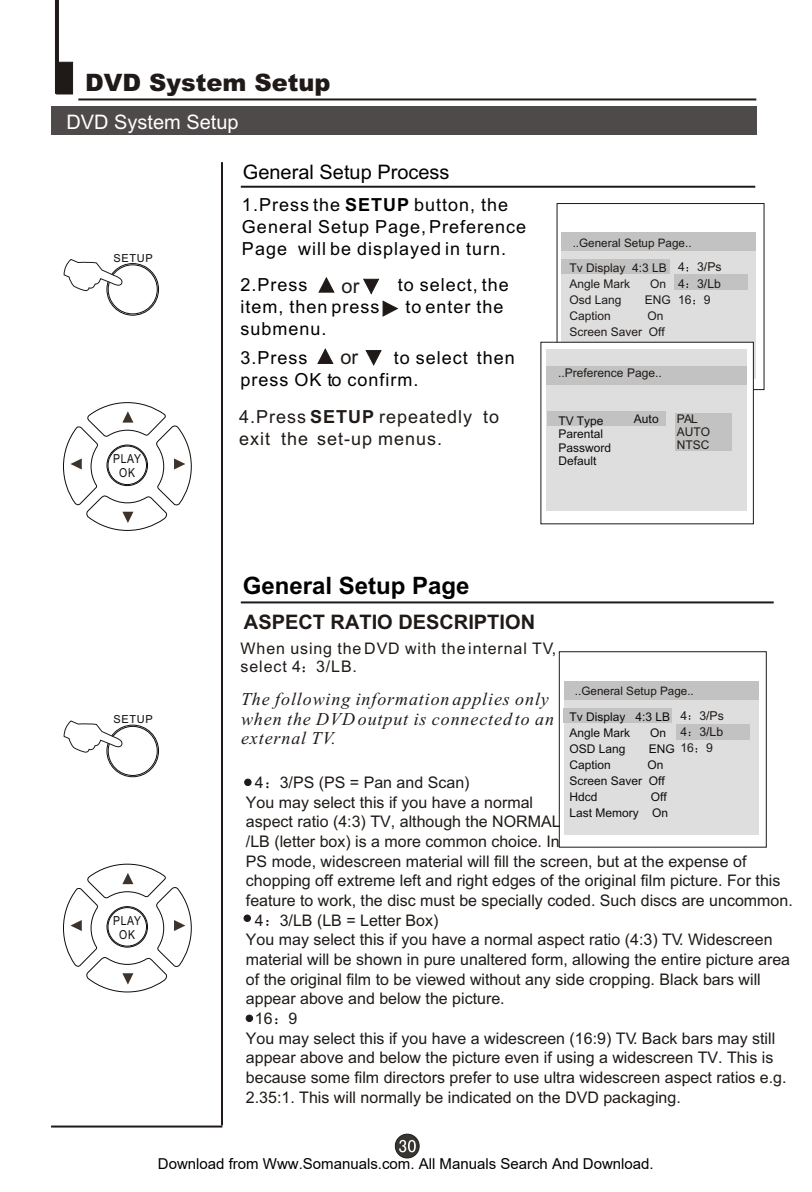
<style>
.page{position:relative;width:812px;height:1192px;background:#fff}
.page>*{position:absolute;margin:0;border:0;box-sizing:border-box;transform-origin:0 0}
.t1{font:700 24px "Arial";color:#000}
.t2{font:900 24px "Arial";color:#1f1a17}
.t3{font:700 20px "Arial";color:#1f1a17}
.t4{font:20px "Arial";color:#000}
.t5{font:20px "Arial";color:#fff}
.t6{font:20px "Arial";color:#1f1a17}
.t7{font:18px/22.2px "Arial";letter-spacing:.055em;color:#000}
.t8{font:italic 18px/20px "Times New Roman";letter-spacing:.05em;color:#1f1a17}
.t9{font:18px/36.2px "Arial";letter-spacing:.055em;color:#1f1a17}
.t10{font:16px "Arial";color:#1f1a17}
.t11{font:16px/17.8px "Arial";letter-spacing:.055em;color:#1f1a17}
.t12{font:15px "Arial";color:#000}
.t13{font:12.4px/13.8px "Arial";letter-spacing:.055em;color:#0d0d0d;text-align:center;scale:.84 1}
.t14{font:12.2px/16.4px "Arial";color:#1f1a17;text-align:justify}
.t15{font:12px/16px "Arial";color:#0d0d0d}
.t16{font:12px/16px "Arial";color:#1f1a17}
.t17{font:12px/13.4px "Arial CE";color:#1f1a17}
.t18{font:11.6px "Arial";color:#1f1a17}
.t19{font:11px "Arial";letter-spacing:.055em;color:#0d0d0d}
.t20{font:10.2px/16.6px "Avant Garde Bk BT";color:#1f1a17}
.s1{font-weight:700}
.s2{color:#000}
</style>
<div class="page">
<div style="left:107px;top:263px;width:52px;height:52px;border:1px solid #0d0d0d;border-radius:50%"></div>
<div style="left:108px;top:265px;width:50px;height:49px;border:1px solid #0d0d0d;border-radius:50%"></div>
<div style="left:564px;top:686px;width:195px;height:149px;background:#dedede"></div>
<div style="left:395px;top:1134px;width:24px;height:24px;background:#383633;border:1px solid #1f1a17;border-radius:50%"></div>
<svg style="left:399px;top:1140px;width:17px;height:12px"></svg>
<div style="left:56px;top:62px;width:17px;height:32px;background:#1f1a17;border:1px solid #1f1a17"></div>
<hr style="left:55px;top:0;width:4px;height:94px;background:#1f1a17">
<hr style="left:78px;top:98px;width:678px;height:2px;background:#1f1a17">
<div style="left:51px;top:106px;width:705px;height:29px;background:#4f4a4a"></div>
<hr style="left:221px;top:162px;width:2px;height:963px;background:#1f1a17">
<hr style="left:51px;top:1126px;width:171px;height:2px;background:#1f1a17">
<hr style="left:241px;top:186px;width:514px;height:2px;background:#1f1a17">
<svg style="left:383px;top:300px;width:15px;height:17px"></svg>
<svg style="left:318px;top:277px;width:17px;height:16px"></svg>
<svg style="left:363px;top:279px;width:16px;height:15px"></svg>
<svg style="left:317px;top:349px;width:17px;height:15px"></svg>
<svg style="left:365px;top:350px;width:17px;height:15px"></svg>
<hr style="left:241px;top:601px;width:533px;height:2px;background:#1f1a17">
<div style="left:244px;top:779px;width:7px;height:7px;background:#1f1a17;border:1px solid #1f1a17;border-radius:50%"></div>
<div style="left:244px;top:915px;width:7px;height:7px;background:#1f1a17;border:1px solid #1f1a17;border-radius:50%"></div>
<div style="left:246px;top:1015px;width:7px;height:7px;background:#1f1a17;border:1px solid #1f1a17;border-radius:50%"></div>
<svg style="left:266px;top:782px;width:3px;height:6px"></svg>
<svg style="left:266px;top:920px;width:3px;height:6px"></svg>
<svg style="left:275px;top:1018px;width:3px;height:6px"></svg>
<div style="left:557px;top:203px;width:208px;height:187px;border:1px solid #1f1a17"></div>
<div style="left:561px;top:233px;width:195px;height:145px;background:#dedede"></div>
<div style="left:561px;top:233px;width:195px;height:18px;background:#c2c2c2"></div>
<div style="left:561px;top:260px;width:109px;height:14px;background:#c2c2c2"></div>
<div style="left:674px;top:274px;width:74px;height:16px;background:#c2c2c2"></div>
<div style="left:540px;top:342px;width:214px;height:182px;background:#fff;border:1px solid #1f1a17"></div>
<div style="left:547px;top:350px;width:200px;height:161px;background:#dedede"></div>
<div style="left:547px;top:411px;width:118px;height:15px;background:#c2c2c2"></div>
<div style="left:675px;top:413px;width:56px;height:38px;background:#c2c2c2"></div>
<div style="left:547px;top:366px;width:200px;height:19px;background:#c2c2c2"></div>
<div style="left:559px;top:651px;width:208px;height:197px;border:1px solid #1f1a17"></div>
<div style="left:564px;top:681px;width:195px;height:18px;background:#c2c2c2"></div>
<div style="left:563px;top:708px;width:109px;height:15px;background:#c2c2c2"></div>
<div style="left:676px;top:724px;width:74px;height:16px;background:#c2c2c2"></div>
<svg style="left:63px;top:259px;width:60px;height:32px"></svg>
<svg style="left:63px;top:402px;width:129px;height:129px"></svg>
<div style="left:107px;top:725px;width:52px;height:52px;border:1px solid #0d0d0d;border-radius:50%"></div>
<div style="left:108px;top:726px;width:50px;height:50px;border:1px solid #0d0d0d;border-radius:50%"></div>
<svg style="left:63px;top:720px;width:60px;height:33px"></svg>
<svg style="left:63px;top:864px;width:129px;height:128px"></svg>
<h1 class="t2" style="left:85px;top:74px;width:247px">DVD System Setup</h1>
<p class="t5" style="left:66px;top:114px;width:174px">DVD System Setup</p>
<p class="t4" style="left:243px;top:164px;width:208px">General Setup Process</p>
<p class="t7" style="left:242px;top:195px;width:286px">1.Press the <span class="s1">SETUP</span> button, the<br>General Setup Page, Preference<br>Page will be displayed in turn.</p>
<p class="t7" style="left:240px;top:275px;width:270px">2.Press CH+/- b to select, the item, then press</p>
<p class="t19" style="left:114px;top:254px;width:41px">SETUP</p>
<p class="t6" style="left:342px;top:278px;width:19px">or</p>
<p class="t7" style="left:405px;top:298px;width:100px">to enter the</p>
<p class="t7" style="left:240px;top:316px;width:276px;line-height:29px">submenu.<br>3.Press CH+/- bu to select then</p>
<p class="t9" style="left:239px;top:364px;width:262px"><span class="s2">press OK to confirm.<br></span>4.Press <span class="s1">SETUP</span> repeatedly to</p>
<p class="t9" style="left:239px;top:422px;width:205px">exit the set-up menus.</p>
<p class="t6" style="left:340px;top:349px;width:19px">or</p>
<p class="t13" style="left:113px;top:453px;width:34px">PLAY<br>OK</p>
<p class="t18" style="left:573px;top:238px;width:120px">..General Setup Page..</p>
<p class="t16" style="left:570px;top:260px;width:99px">Tv Display 4:3 LB<br>Angle Mark</p>
<p class="t14" style="left:678px;top:260px;width:45px">4 3/Ps 4 3/Lb 16 9</p>
<p class="t20" style="left:704px;top:258px;width:4px">. .</p>
<p class="t16" style="left:650px;top:277px;width:18px">On</p>
<p class="t16" style="left:570px;top:293px;width:54px">Osd Lang</p>
<p class="t16" style="left:645px;top:293px;width:28px">ENG</p>
<p class="t16" style="left:570px;top:309px;width:43px">Caption</p>
<p class="t16" style="left:570px;top:309px;width:97px;text-align:right">On<br>Screen Saver Off</p>
<p class="t17" style="left:558px;top:367px;width:105px">..Preference Page..</p>
<p class="t15" style="left:558px;top:415px;width:54px;line-height:13.4px">TV Type<br>Parental<br>Password<br>Default</p>
<p class="t15" style="left:634px;top:412px;width:26px">Auto</p>
<p class="t17" style="left:677px;top:413px;width:35px">PAL<br>AUTO<br>NTSC</p>
<h1 class="t1" style="left:243px;top:576px;width:228px">General Setup Page</h1>
<p class="t3" style="left:244px;top:615px;width:293px">ASPECT RATIO DESCRIPTION</p>
<p class="t19" style="left:114px;top:715px;width:41px">SETUP</p>
<p class="t13" style="left:113px;top:915px;width:34px">PLAY<br>OK</p>
<p class="t11" style="left:241px;top:641px;width:317px">When using the DVD with the internal TV, select 4 3/LB.</p>
<p class="t8" style="left:241px;top:690px;width:315px">The following information applies only when the DVD output is connected to an external TV.</p>
<p class="t10" style="left:255px;top:776px;width:216px">4 3/PS (PS = Pan and Scan)</p>
<p class="t10" style="left:246px;top:796px;width:289px">You may select this if you have a normal</p>
<p class="t10" style="left:246px;top:816px;width:316px">aspect ratio (4:3) TV, although the NORMAL</p>
<p class="t10" style="left:246px;top:835px;width:315px">/LB (letter box) is a more common choice. In</p>
<p class="t10" style="left:246px;top:855px;width:502px">PS mode, widescreen material will fill the screen, but at the expense of</p>
<p class="t10" style="left:246px;top:875px;width:536px">chopping off extreme left and right edges of the original film picture. For this</p>
<p class="t10" style="left:246px;top:894px;width:548px">feature to work, the disc must be specially coded. Such discs are uncommon.</p>
<p class="t10" style="left:255px;top:914px;width:185px">4 3/LB (LB = Letter Box)</p>
<p class="t10" style="left:246px;top:934px;width:528px">You may select this if you have a normal aspect ratio (4:3) TV. Widescreen</p>
<p class="t10" style="left:246px;top:953px;width:546px">material will be shown in pure unaltered form, allowing the entire picture area</p>
<p class="t10" style="left:246px;top:973px;width:516px">of the original film to be viewed without any side cropping. Black bars will</p>
<p class="t10" style="left:246px;top:993px;width:260px">appear above and below the picture.</p>
<p class="t10" style="left:255px;top:1012px;width:44px">16 9</p>
<p class="t10" style="left:246px;top:1032px;width:531px">You may select this if you have a widescreen (16:9) TV. Back bars may still</p>
<p class="t10" style="left:246px;top:1052px;width:529px">appear above and below the picture even if using a widescreen TV. This is</p>
<p class="t10" style="left:246px;top:1071px;width:542px">because some film directors prefer to use ultra widescreen aspect ratios e.g.</p>
<p class="t10" style="left:246px;top:1091px;width:436px">2.35:1. This will normally be indicated on the DVD packaging.</p>
<p class="t18" style="left:575px;top:686px;width:120px">..General Setup Page..</p>
<p class="t14" style="left:680px;top:708px;width:45px">4 3/Ps 4 3/Lb 16 9</p>
<p class="t15" style="left:569px;top:709px;width:102px">Tv Display 4:3 LB<br>Angle Mark</p>
<p class="t20" style="left:706px;top:706px;width:4px">. .</p>
<p class="t15" style="left:650px;top:725px;width:18px">On</p>
<p class="t15" style="left:569px;top:742px;width:58px">OSD Lang</p>
<p class="t15" style="left:649px;top:742px;width:28px">ENG</p>
<p class="t15" style="left:569px;top:758px;width:43px">Caption</p>
<p class="t15" style="left:569px;top:758px;width:97px;text-align:justify;text-indent:78px">On Screen Saver Off Hdcd</p>
<p class="t15" style="left:569px;top:790px;width:100px;text-align:right">Off<br>Last Memory On</p>
<p class="t12" style="left:158px;top:1155px;width:497px">Download from Www.Somanuals.com. All Manuals Search And Download.</p>
</div>
